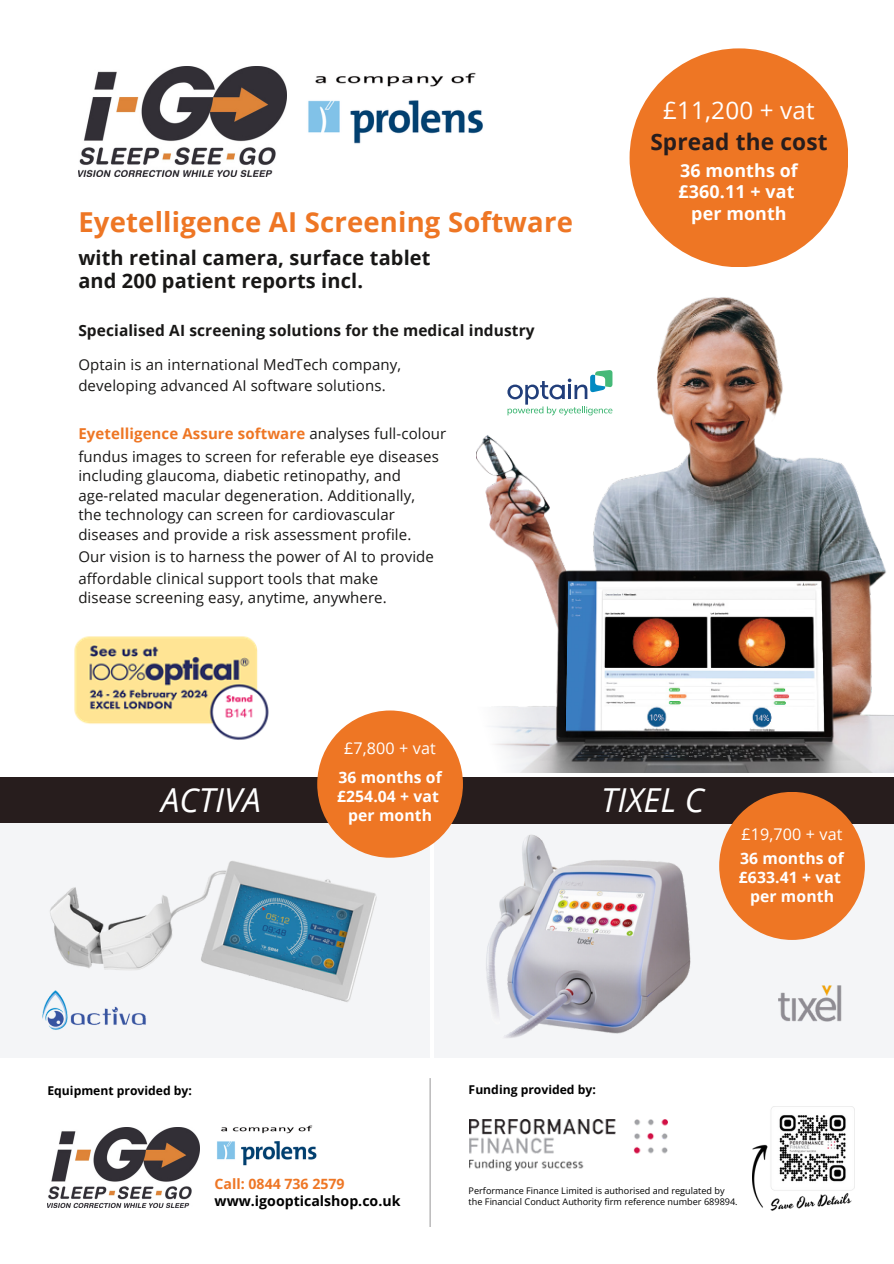
<style>
.page{position:relative;width:894px;height:1264px;background:#fff}
.page>*{position:absolute;margin:0;border:0;box-sizing:border-box;transform-origin:0 0}
.t1{font:italic 33px "Open Sans";color:#fff}
.t2{font:700 27.45px "Open Sans";letter-spacing:.005em;color:#ee7624}
.t3{font:24.15px "Open Sans";letter-spacing:.01em;color:#fff}
.t4{font:700 22.65px "Open Sans";letter-spacing:.005em;color:#271d1d}
.t5{font:700 19.95px/22.5px "Open Sans";letter-spacing:.005em;color:#181716}
.t6{font:700 17.85px/21.3px "Open Sans";letter-spacing:.005em;color:#fff;text-align:center}
.t7{font:16.05px "Open Sans";letter-spacing:.01em;color:#fff}
.t8{font:700 15.75px/19.2px "Open Sans";letter-spacing:.005em;color:#fff}
.t9{font:700 15.45px "Open Sans";letter-spacing:.005em;color:#181716}
.t10{font:15px/20.2px "Open Sans";letter-spacing:.01em;color:#181716}
.t11{font:700 15px "Open Sans";letter-spacing:.005em;color:#ee7624}
.t12{font:700 14.1px "Open Sans";color:#000}
.t13{font:700 14.1px "Open Sans";color:#ee7624}
.t14{font:700 12.15px "Open Sans";color:#000}
.t15{font:9.15px/11.2px "Open Sans";color:#000}
.s1{font-weight:400;color:#181716}
</style>
<div class="page">
<img style="left:476px;top:297px;width:417px;height:475px">
<svg style="left:507px;top:370px;width:105px;height:45px"></svg>
<img style="left:469px;top:1119px;width:198px;height:52px">
<svg style="left:429px;top:1078px;width:2px;height:148px"></svg>
<img style="left:752px;top:1106px;width:101px;height:105px">
<div style="left:0;top:777px;width:429px;height:280px;background:#f4f5f7"></div>
<div style="left:434px;top:777px;width:459px;height:280px;background:#f4f5f7"></div>
<img style="left:50px;top:861px;width:327px;height:141px">
<div style="left:434px;top:777px;width:459px;height:46px;background:#271d1d"></div>
<img style="left:78px;top:67px;width:208px;height:109px">
<img style="left:308px;top:72px;width:175px;height:72px">
<img style="left:42px;top:983px;width:111px;height:47px">
<img style="left:778px;top:985px;width:64px;height:36px">
<img style="left:486px;top:834px;width:244px;height:204px">
<div style="left:0;top:777px;width:429px;height:46px;background:#271d1d"></div>
<img style="left:47px;top:1127px;width:152px;height:80px">
<img style="left:217px;top:1125px;width:100px;height:41px">
<img style="left:74px;top:636px;width:195px;height:104px">
<div style="left:629px;top:48px;width:219px;height:219px;background:#ee7624;border-radius:50%"></div>
<div style="left:317px;top:710px;width:146px;height:147px;background:#ee7624;border-radius:50%"></div>
<div style="left:719px;top:791px;width:145px;height:148px;background:#ee7624;border-radius:50%"></div>
<p class="t3" style="left:663px;top:93px;width:153px">£11,200 + vat</p>
<p class="t2" style="left:78px;top:203px;width:496px">Eyetelligence AI Screening Software</p>
<p class="t5" style="left:78px;top:246px;width:353px">with retinal camera, surface tablet and 200 patient reports incl.</p>
<p class="t9" style="left:78px;top:320px;width:458px">Specialised AI screening solutions for the medical industry</p>
<p class="t10" style="left:78px;top:354px;width:324px">Optain is an international MedTech company, developing advanced AI software solutions.</p>
<p class="t11" style="left:78px;top:423px;width:369px">Eyetelligence Assure software <span class="s1">analyses full-colour</span></p>
<p class="t10" style="left:78px;top:445px;width:362px">fundus images to screen for referable eye diseases</p>
<p class="t10" style="left:78px;top:465px;width:324px">including glaucoma, diabetic retinopathy, and</p>
<p class="t10" style="left:78px;top:485px;width:338px">age-related macular degeneration. Additionally,</p>
<p class="t10" style="left:78px;top:504px;width:318px">the technology can screen for cardiovascular</p>
<p class="t10" style="left:78px;top:524px;width:334px">diseases and provide a risk assessment profile.</p>
<p class="t10" style="left:78px;top:546px;width:357px">Our vision is to harness the power of AI to provide</p>
<p class="t10" style="left:78px;top:568px;width:301px">affordable clinical support tools that make</p>
<p class="t10" style="left:78px;top:587px;width:310px">disease screening easy, anytime, anywhere.</p>
<h1 class="t4" style="left:650px;top:125px;width:179px">Spread the cost</h1>
<p class="t6" style="left:678px;top:159px;width:121px">36 months of £360.11 + vat per month</p>
<h1 class="t1" style="left:161px;top:777px;width:101px">ACTIVA</h1>
<p class="t7" style="left:344px;top:736px;width:93px">£7,800 + vat</p>
<p class="t8" style="left:337px;top:766px;width:106px">36 months of £254.04 + vat</p>
<p class="t8" style="left:348px;top:805px;width:85px">per month</p>
<p class="t1" style="left:601px;top:777px;width:104px">TIXEL C</p>
<p class="t7" style="left:741px;top:822px;width:102px">£19,700 + vat</p>
<p class="t8" style="left:738px;top:848px;width:106px">36 months of £633.41 + vat</p>
<p class="t8" style="left:749px;top:886px;width:85px">per month</p>
<p class="t14" style="left:47px;top:1081px;width:146px">Equipment provided by:</p>
<p class="t14" style="left:468px;top:1080px;width:129px">Funding provided by:</p>
<p class="t13" style="left:214px;top:1174px;width:131px">Call: 0844 736 2579</p>
<p class="t12" style="left:214px;top:1190px;width:187px">www.igoopticalshop.co.uk</p>
<p class="t15" style="left:468px;top:1184px;width:270px">Performance Finance Limited is authorised and regulated by the Financial Conduct Authority firm reference number 689894.</p>
</div>
